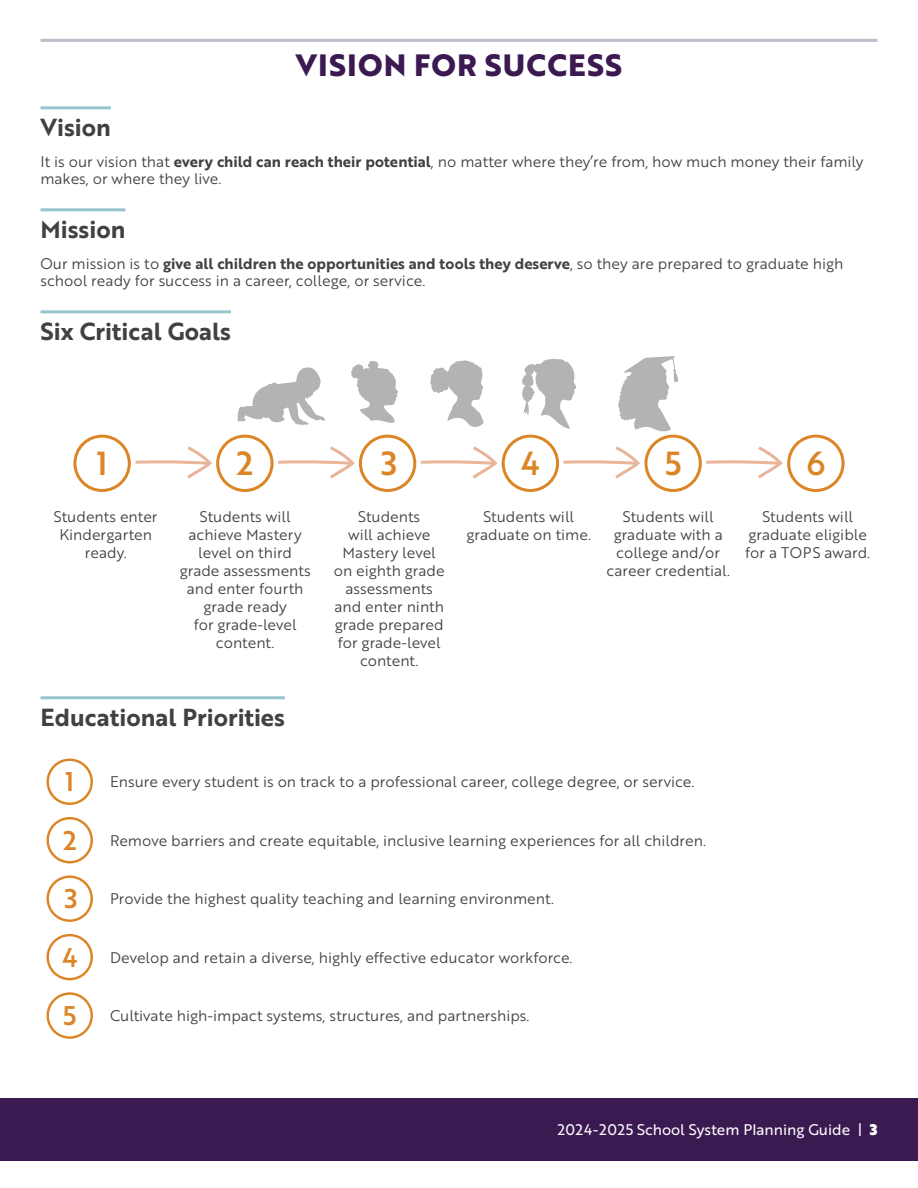
<style>
.page{position:relative;width:918px;height:1188px;background:#fff}
.page>*{position:absolute;margin:0;border:0;box-sizing:border-box;transform-origin:0 0}
.t1{font:32.4px "Brother 1816 Medium";color:#db8526}
.t2{font:700 30px "Brother 1816 Extra";letter-spacing:.04em;color:#3b1a52}
.t3{font:26.25px "Brother 1816 Medium";color:#db8526}
.t4{font:24px "Brother 1816 Bold";color:#414042}
.t5{font:15px/18px "Brother 1816 Book";color:#414042;text-align:center}
.t6{font:15px "Brother 1816 Bold";color:#414042}
.t7{font:15px "Brother 1816 Regular";color:#fff}
.s1{font-family:"Brother 1816 Bold"}
.s2{font-family:"Brother 1816 Book"}
.s3{font-family:"Brother 1816 Medium";font-size:26.25px;color:#db8526}
.s4{font-family:"Brother 1816 Black"}
</style>
<div class="page">
<div style="left:0;top:1099px;width:918px;height:62px;background:#3b1a52"></div>
<hr style="left:40px;top:39px;width:838px;height:3px;background:#c2b9c9">
<hr style="left:40px;top:106px;width:71px;height:3px;background:#98c4ce">
<hr style="left:40px;top:208px;width:85px;height:3px;background:#98c4ce">
<hr style="left:40px;top:310px;width:191px;height:3px;background:#98c4ce">
<hr style="left:40px;top:696px;width:245px;height:3px;background:#98c4ce">
<svg style="left:618px;top:356px;width:60px;height:75px"></svg>
<svg style="left:522px;top:359px;width:54px;height:70px"></svg>
<svg style="left:430px;top:360px;width:54px;height:67px"></svg>
<svg style="left:351px;top:361px;width:47px;height:62px"></svg>
<svg style="left:237px;top:367px;width:89px;height:58px"></svg>
<svg style="left:135px;top:446px;width:77px;height:33px"></svg>
<svg style="left:278px;top:446px;width:77px;height:33px"></svg>
<svg style="left:421px;top:446px;width:76px;height:33px"></svg>
<svg style="left:563px;top:446px;width:77px;height:33px"></svg>
<svg style="left:706px;top:446px;width:77px;height:33px"></svg>
<div style="left:73px;top:435px;width:58px;height:57px;border:3px solid #db8526;border-radius:50%"></div>
<div style="left:216px;top:435px;width:58px;height:57px;border:3px solid #db8526;border-radius:50%"></div>
<div style="left:359px;top:435px;width:57px;height:57px;border:3px solid #db8526;border-radius:50%"></div>
<div style="left:502px;top:435px;width:57px;height:57px;border:3px solid #db8526;border-radius:50%"></div>
<div style="left:644px;top:435px;width:58px;height:57px;border:3px solid #db8526;border-radius:50%"></div>
<div style="left:787px;top:435px;width:58px;height:57px;border:3px solid #db8526;border-radius:50%"></div>
<div style="left:46px;top:759px;width:47px;height:46px;border:2px solid #db8526;border-radius:50%"></div>
<div style="left:46px;top:817px;width:47px;height:46px;border:2px solid #db8526;border-radius:50%"></div>
<div style="left:46px;top:875px;width:47px;height:47px;border:2px solid #db8526;border-radius:50%"></div>
<div style="left:46px;top:934px;width:47px;height:46px;border:2px solid #db8526;border-radius:50%"></div>
<div style="left:46px;top:992px;width:47px;height:47px;border:2px solid #db8526;border-radius:50%"></div>
<h2 class="t2" style="left:296px;top:42px;width:328px">VISION FOR SUCCESS</h2>
<h3 class="t4" style="left:40px;top:109px;width:72px">Vision</h3>
<p class="t5" style="left:40px;top:153px;width:825px;line-height:17.2px;text-align:left">It is our vision that <span class="s1">every child can reach their potential</span>, no matter where they’re from, how much money their family makes, or where they live.</p>
<h3 class="t4" style="left:40px;top:211px;width:86px">Mission</h3>
<p class="t6" style="left:40px;top:252px;width:804px"><span class="s2">Our mission is to</span> give all children the opportunities and tools they deserve<span class="s2">, so they are prepared to graduate high</span></p>
<p class="t5" style="left:40px;top:271px;width:386px">school ready for success in a career, college, or service.</p>
<h3 class="t4" style="left:40px;top:313px;width:192px">Six Critical Goals</h3>
<h1 class="t1" style="left:97px;top:439px;width:13px">1</h1>
<h1 class="t1" style="left:237px;top:439px;width:18px">2</h1>
<h1 class="t1" style="left:382px;top:439px;width:17px">3</h1>
<h1 class="t1" style="left:521px;top:439px;width:20px">4</h1>
<h1 class="t1" style="left:665px;top:439px;width:18px">5</h1>
<h1 class="t1" style="left:806px;top:439px;width:21px">6</h1>
<p class="t5" style="left:54px;top:507px;width:105px">Students enter<br>Kindergarten ready.</p>
<p class="t5" style="left:180px;top:507px;width:132px">Students will achieve Mastery level on third grade assessments and enter fourth grade ready<br>for grade-level content.</p>
<p class="t5" style="left:334px;top:507px;width:112px">Students<br>will achieve<br>Mastery level on eighth grade assessments and enter ninth grade prepared for grade-level content.</p>
<p class="t5" style="left:467px;top:507px;width:126px">Students will graduate on time.</p>
<p class="t5" style="left:606px;top:507px;width:125px">Students will graduate with a college and/or career credential.</p>
<p class="t5" style="left:745px;top:507px;width:126px">Students will graduate eligible for a TOPS award.</p>
<h3 class="t4" style="left:40px;top:699px;width:246px">Educational Priorities</h3>
<h3 class="t3" style="left:65px;top:762px;width:11px">1</h3>
<p class="t5" style="left:110px;top:772px;width:586px">Ensure every student is on track to a professional career, college degree, or service.</p>
<h3 class="t3" style="left:63px;top:821px;width:15px">2</h3>
<p class="t5" style="left:110px;top:831px;width:597px">Remove barriers and create equitable, inclusive learning experiences for all children.</p>
<p class="t5" style="left:65px;top:889px;width:491px"><span class="s3">3</span> Provide the highest quality teaching and learning environment.</p>
<p class="t5" style="left:62px;top:948px;width:512px"><span class="s3">4</span> Develop and retain a diverse, highly effective educator workforce.</p>
<h3 class="t3" style="left:63px;top:996px;width:15px">5</h3>
<p class="t5" style="left:110px;top:1006px;width:421px">Cultivate high-impact systems, structures, and partnerships.</p>
<p class="t7" style="left:557px;top:1119px;width:322px">2024-2025 School System Planning Guide | <span class="s4">3</span></p>
</div>
